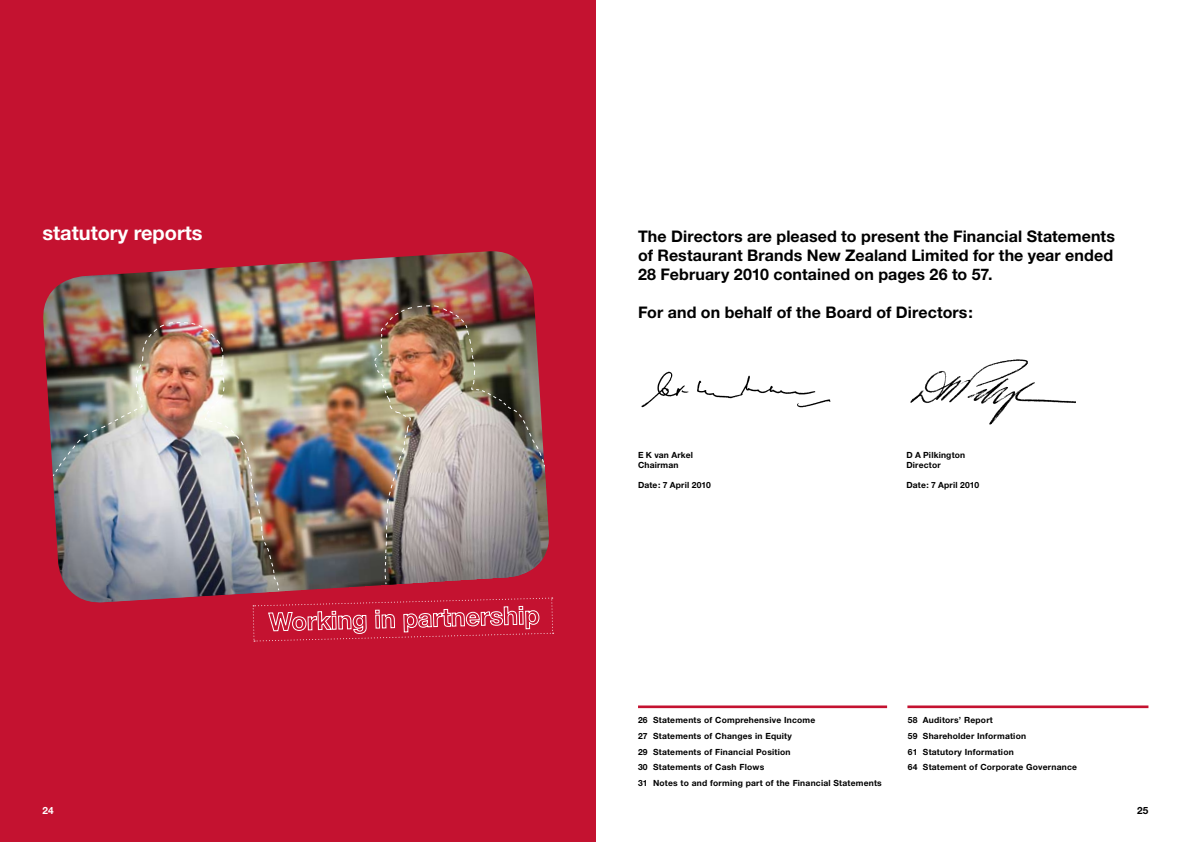
<style>
.page{position:relative;width:1191px;height:842px;background:#fff}
.page>*{position:absolute;margin:0;border:0;box-sizing:border-box;transform-origin:0 0}
.t1{font:700 20px "Helvetica Neue";color:#fff}
.t2{font:700 16px/19px "Helvetica Neue";letter-spacing:.005em;color:#000;text-align:justify}
.t3{font:700 10px "Helvetica Neue";color:#000}
.t4{font:700 10px "Helvetica Neue";color:#fff}
.t5{font:700 8.5px/15.7px "Helvetica Neue";letter-spacing:.025em;color:#000}
</style>
<div class="page">
<img style="left:910px;top:359px;width:165px;height:66px">
<img style="left:641px;top:371px;width:190px;height:37px">
<hr style="left:638px;top:705px;width:249px;height:3px;background:#c41230">
<hr style="left:907px;top:705px;width:241px;height:3px;background:#c41230">
<div style="left:0;top:0;width:595px;height:842px;background:#c41230"></div>
<img style="left:43px;top:251px;width:492px;height:210px">
<img style="left:54px;top:306px;width:495px;height:297px">
<img style="left:374px;top:305px;width:171px;height:280px">
<img style="left:52px;top:322px;width:228px;height:269px">
<svg style="left:252px;top:597px;width:301px;height:45px"></svg>
<h1 class="t1" style="left:43px;top:221px;width:162px">statutory reports</h1>
<p class="t4" style="left:43px;top:804px;width:13px">24</p>
<h2 class="t2" style="left:638px;top:227px;width:478px">The Directors are pleased to present the Financial Statements of Restaurant Brands New Zealand Limited for the year ended 28 February 2010 contained on pages 26 to 57.</h2>
<h2 class="t2" style="left:638px;top:303px;width:336px">For and on behalf of the Board of Directors:</h2>
<p class="t5" style="left:638px;top:449px;width:56px;line-height:10px">E K van Arkel<br>Chairman</p>
<p class="t5" style="left:638px;top:476px;width:74px">Date: 7 April 2010</p>
<p class="t5" style="left:906px;top:449px;width:60px;line-height:10px">D A Pilkington<br>Director</p>
<p class="t5" style="left:906px;top:476px;width:74px">Date: 7 April 2010</p>
<p class="t5" style="left:638px;top:712px;width:245px">26 Statements of Comprehensive Income<br>27 Statements of Changes in Equity<br>29 Statements of Financial Position<br>30 Statements of Cash Flows<br>31 Notes to and forming part of the Financial Statements</p>
<p class="t5" style="left:908px;top:712px;width:171px">58 Auditors’ Report<br>59 Shareholder Information<br>61 Statutory Information<br>64 Statement of Corporate Governance</p>
<p class="t3" style="left:1137px;top:804px;width:13px">25</p>
</div>
